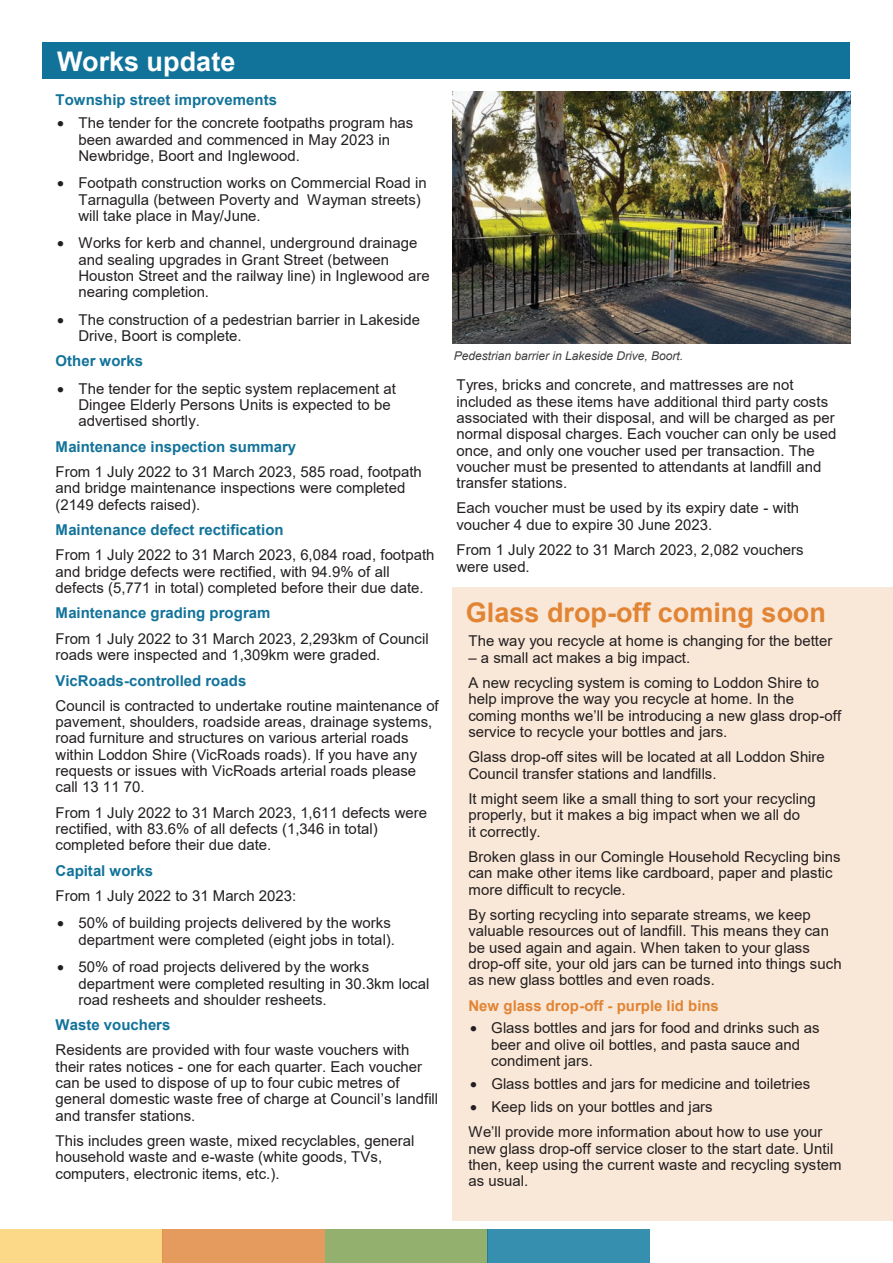
<style>
.page{position:relative;width:893px;height:1263px;background:#fff}
.page>*{position:absolute;margin:0;border:0;box-sizing:border-box;transform-origin:0 0}
.t1{font:700 27px "Arial";color:#e18434}
.t2{font:700 27px "Arial";color:#fff}
.t3{font:15px/16.4px "Arial";color:#231f20}
.t4{font:700 15px "Arial";color:#12739a}
.t5{font:700 15px "Arial";color:#e18434}
.t6{font:italic 12px "Arial";letter-spacing:-.005em;color:#3e3e3f}
</style>
<div class="page">
<div style="left:0;top:1229px;width:163px;height:34px;background:#fbd989"></div>
<div style="left:163px;top:1229px;width:162px;height:34px;background:#e59b5d"></div>
<div style="left:325px;top:1229px;width:163px;height:34px;background:#93b06e"></div>
<div style="left:488px;top:1229px;width:162px;height:34px;background:#368fae"></div>
<div style="left:452px;top:587px;width:441px;height:633px;background:#f9e7d7"></div>
<div style="left:42px;top:42px;width:808px;height:37px;background:#12739a"></div>
<img style="left:452px;top:91px;width:398px;height:253px">
<h1 class="t2" style="left:57px;top:42px;width:180px">Works update</h1>
<p class="t4" style="left:56px;top:90px;width:223px">Township street improvements</p>
<p class="t3" style="left:78px;top:115px;width:336px;text-indent:-21px">• The tender for the concrete footpaths program has been awarded and commenced in May 2023 in<br>Newbridge, Boort and Inglewood.</p>
<p class="t3" style="left:78px;top:175px;width:350px;text-indent:-21px">• Footpath construction works on Commercial Road in<br>Tarnagulla (between Poverty and Wayman streets) will take place in May/June.</p>
<p class="t3" style="left:78px;top:235px;width:353px;text-indent:-21px">• Works for kerb and channel, underground drainage and sealing upgrades in Grant Street (between Houston Street and the railway line) in Inglewood are nearing completion.</p>
<p class="t3" style="left:78px;top:311px;width:343px;text-indent:-21px">• The construction of a pedestrian barrier in Lakeside<br>Drive, Boort is complete.</p>
<p class="t4" style="left:56px;top:351px;width:89px">Other works</p>
<p class="t3" style="left:78px;top:380px;width:319px;text-indent:-21px">• The tender for the septic system replacement at<br>Dingee Elderly Persons Units is expected to be advertised shortly.</p>
<p class="t4" style="left:56px;top:436px;width:242px">Maintenance inspection summary</p>
<p class="t3" style="left:56px;top:464px;width:368px">From 1 July 2022 to 31 March 2023, 585 road, footpath and bridge maintenance inspections were completed (2149 defects raised).</p>
<p class="t4" style="left:56px;top:519px;width:230px">Maintenance defect rectification</p>
<p class="t3" style="left:56px;top:547px;width:380px">From 1 July 2022 to 31 March 2023, 6,084 road, footpath and bridge defects were rectified, with 94.9% of all defects (5,771 in total) completed before their due date.</p>
<p class="t4" style="left:56px;top:602px;width:216px">Maintenance grading program</p>
<p class="t3" style="left:56px;top:630px;width:375px">From 1 July 2022 to 31 March 2023, 2,293km of Council roads were inspected and 1,309km were graded.</p>
<p class="t4" style="left:56px;top:670px;width:192px">VicRoads-controlled roads</p>
<p class="t3" style="left:56px;top:697px;width:385px">Council is contracted to undertake routine maintenance of pavement, shoulders, roadside areas, drainage systems, road furniture and structures on various arterial roads within Loddon Shire (VicRoads roads). If you have any requests or issues with VicRoads arterial roads please call 13 11 70.</p>
<p class="t3" style="left:56px;top:804px;width:373px">From 1 July 2022 to 31 March 2023, 1,611 defects were rectified, with 83.6% of all defects (1,346 in total) completed before their due date.</p>
<p class="t4" style="left:56px;top:860px;width:99px">Capital works</p>
<p class="t3" style="left:56px;top:887px;width:242px">From 1 July 2022 to 31 March 2023:</p>
<p class="t3" style="left:57px;top:915px;width:339px;text-align:right">• 50% of building projects delivered by the works department were completed (eight jobs in total).</p>
<p class="t3" style="left:78px;top:958px;width:352px;text-indent:-21px">• 50% of road projects delivered by the works department were completed resulting in 30.3km local road resheets and shoulder resheets.</p>
<p class="t4" style="left:56px;top:1014px;width:116px">Waste vouchers</p>
<p class="t3" style="left:56px;top:1042px;width:384px">Residents are provided with four waste vouchers with their rates notices - one for each quarter. Each voucher can be used to dispose of up to four cubic metres of general domestic waste free of charge at Council’s landfill and transfer stations.</p>
<p class="t3" style="left:56px;top:1132px;width:360px">This includes green waste, mixed recyclables, general household waste and e-waste (white goods, TVs, computers, electronic items, etc.).</p>
<p class="t6" style="left:454px;top:348px;width:231px">Pedestrian barrier in Lakeside Drive, Boort.</p>
<p class="t3" style="left:457px;top:377px;width:381px">Tyres, bricks and concrete, and mattresses are not included as these items have additional third party costs associated with their disposal, and will be charged as per normal disposal charges. Each voucher can only be used once, and only one voucher used per transaction. The voucher must be presented to attendants at landfill and transfer stations.</p>
<p class="t3" style="left:456px;top:500px;width:344px">Each voucher must be used by its expiry date - with voucher 4 due to expire 30 June 2023.</p>
<p class="t3" style="left:456px;top:542px;width:349px">From 1 July 2022 to 31 March 2023, 2,082 vouchers were used.</p>
<h1 class="t1" style="left:466px;top:594px;width:361px">Glass drop-off coming soon</h1>
<p class="t3" style="left:468px;top:633px;width:365px">The way you recycle at home is changing for the better</p>
<p class="t3" style="left:468px;top:645px;width:352px;line-height:25.2px">– a small act makes a big impact.<br>A new recycling system is coming to Loddon Shire to</p>
<p class="t3" style="left:468px;top:691px;width:374px">help improve the way you recycle at home. In the coming months we’ll be introducing a new glass drop-off service to recycle your bottles and jars.</p>
<p class="t3" style="left:468px;top:749px;width:358px">Glass drop-off sites will be located at all Loddon Shire<br>Council transfer stations and landfills.</p>
<p class="t3" style="left:468px;top:790px;width:349px">It might seem like a small thing to sort your recycling properly, but it makes a big impact when we all do<br>it correctly.</p>
<p class="t3" style="left:468px;top:848px;width:374px">Broken glass in our Comingle Household Recycling bins can make other items like cardboard, paper and plastic more difficult to recycle.</p>
<p class="t3" style="left:468px;top:906px;width:375px">By sorting recycling into separate streams, we keep valuable resources out of landfill. This means they can be used again and again. When taken to your glass drop-off site, your old jars can be turned into things such as new glass bottles and even roads.</p>
<p class="t5" style="left:468px;top:995px;width:252px">New glass drop-off - purple lid bins</p>
<p class="t3" style="left:491px;top:1020px;width:330px;text-indent:-21px">• Glass bottles and jars for food and drinks such as beer and olive oil bottles, and pasta sauce and condiment jars.</p>
<p class="t3" style="left:470px;top:1075px;width:342px">• Glass bottles and jars for medicine and toiletries</p>
<p class="t3" style="left:468px;top:1094px;width:356px;line-height:25.3px">• Keep lids on your bottles and jars<br>We’ll provide more information about how to use your</p>
<p class="t3" style="left:468px;top:1140px;width:375px">new glass drop-off service closer to the start date. Until then, keep using the current waste and recycling system as usual.</p>
</div>
